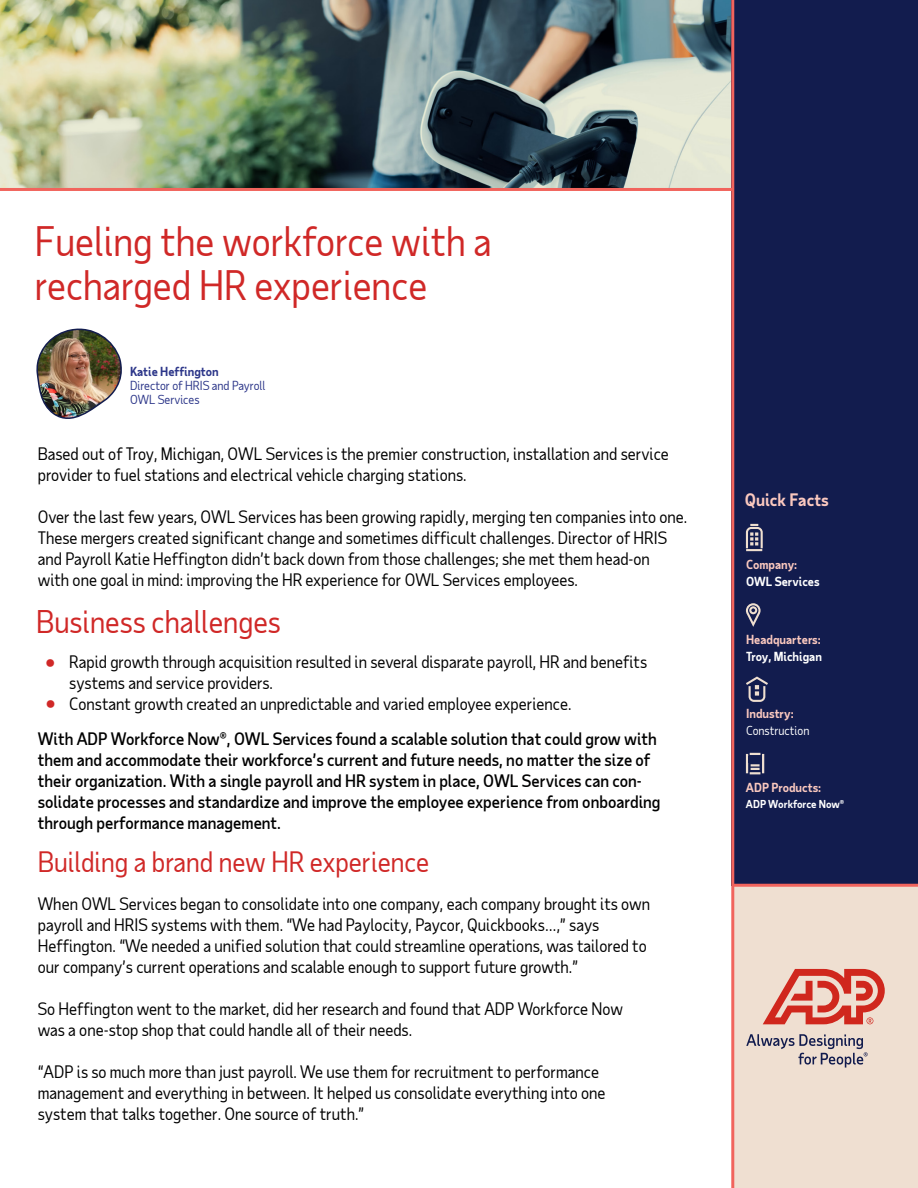
<style>
.page{position:relative;width:918px;height:1188px;background:#fff}
.page>*{position:absolute;margin:0;border:0;box-sizing:border-box;transform-origin:0 0}
.t1{font:39px/43.5px "Taub Sans";color:#d02827}
.t2{font:30px "Taub Sans";color:#d02827}
.t3{font:27px/41.1px "Taub Sans";color:#d02827}
.t4{font:16.5px/21px "Taub Sans";color:#000}
.t5{font:500 16.5px/21px "Taub Sans";color:#000101}
.t6{font:700 16.5px "Taub Sans";color:#fbc9bf}
.t7{font:700 12px "Taub Sans";color:#fbc9bf}
.t8{font:12px/14.4px "Taub Sans";color:#2c3689}
.t9{font:700 12px "Taub Sans";color:#fff}
.t10{font:700 12px "Taub Sans";color:#2c3689}
.t11{font:12px "Taub Sans";color:#fff}
.t12{font:700 10.5px "Taub Sans";color:#fff}
</style>
<div class="page">
<img style="left:0;top:0;width:731px;height:188px">
<div style="left:733px;top:886px;width:185px;height:302px;background:#efdfd1"></div>
<svg style="left:763px;top:969px;width:122px;height:55px"></svg>
<svg style="left:746px;top:1034px;width:122px;height:34px"></svg>
<div style="left:731px;top:0;width:187px;height:886px;background:#121c4e"></div>
<hr style="left:732px;top:884px;width:186px;height:3px;background:#f1645d">
<hr style="left:0;top:188px;width:733px;height:3px;background:#f1645d">
<svg style="left:746px;top:524px;width:17px;height:27px"></svg>
<svg style="left:746px;top:603px;width:15px;height:24px"></svg>
<svg style="left:746px;top:677px;width:22px;height:25px"></svg>
<img style="left:36px;top:328px;width:86px;height:91px">
<svg style="left:746px;top:753px;width:18px;height:21px"></svg>
<div style="left:748px;top:756px;width:13px;height:7px;background:#121c4e"></div>
<hr style="left:731px;top:0;width:3px;height:1188px;background:#f1645d">
<h1 class="t1" style="left:35px;top:219px;width:458px">Fueling the workforce with a recharged HR experience</h1>
<p class="t10" style="left:130px;top:363px;width:90px">Katie Heffington</p>
<p class="t8" style="left:130px;top:378px;width:137px">Director of HRIS and Payroll<br>OWL Services</p>
<p class="t4" style="left:38px;top:443px;width:633px">Based out of Troy, Michigan, OWL Services is the premier construction, installation and service provider to fuel stations and electrical vehicle charging stations.</p>
<p class="t4" style="left:38px;top:506px;width:651px">Over the last few years, OWL Services has been growing rapidly, merging ten companies into one.<br>These mergers created significant change and sometimes difficult challenges. Director of HRIS and Payroll Katie Heffington didn’t back down from those challenges; she met them head-on<br>with one goal in mind: improving the HR experience for OWL Services employees.</p>
<h2 class="t2" style="left:36px;top:603px;width:246px">Business challenges</h2>
<p class="t4" style="left:69px;top:651px;width:579px">Rapid growth through acquisition resulted in several disparate payroll, HR and benefits systems and service providers.<br>Constant growth created an unpredictable and varied employee experience.</p>
<h3 class="t3" style="left:46px;top:640px;width:11px">• •</h3>
<p class="t5" style="left:38px;top:728px;width:624px">With ADP Workforce Now®, OWL Services found a scalable solution that could grow with them and accommodate their workforce’s current and future needs, no matter the size of their organization. With a single payroll and HR system in place, OWL Services can con&shy;solidate processes and standardize and improve the employee experience from onboarding through performance management.</p>
<h3 class="t3" style="left:38px;top:840px;width:393px">Building a brand new HR experience</h3>
<p class="t4" style="left:38px;top:893px;width:614px">When OWL Services began to consolidate into one company, each company brought its own payroll and HRIS systems with them. “We had Paylocity, Paycor, Quickbooks…,” says Heffington. “We needed a unified solution that could streamline operations, was tailored to our company’s current operations and scalable enough to support future growth.”</p>
<p class="t4" style="left:38px;top:998px;width:587px">So Heffington went to the market, did her research and found that ADP Workforce Now was a one-stop shop that could handle all of their needs.</p>
<p class="t4" style="left:38px;top:1061px;width:569px">“ADP is so much more than just payroll. We use them for recruitment to performance management and everything in between. It helped us consolidate everything into one system that talks together. One source of truth.”</p>
<p class="t6" style="left:745px;top:489px;width:85px">Quick Facts</p>
<p class="t7" style="left:746px;top:557px;width:53px">Company:</p>
<p class="t9" style="left:746px;top:573px;width:75px">OWL Services</p>
<p class="t7" style="left:746px;top:632px;width:76px">Headquarters:</p>
<p class="t9" style="left:746px;top:648px;width:77px">Troy, Michigan</p>
<p class="t7" style="left:746px;top:706px;width:49px">Industry:</p>
<p class="t11" style="left:746px;top:723px;width:65px">Construction</p>
<p class="t7" style="left:746px;top:779px;width:77px">ADP Products:</p>
<p class="t12" style="left:746px;top:797px;width:100px">ADP Workforce Now®</p>
</div>
